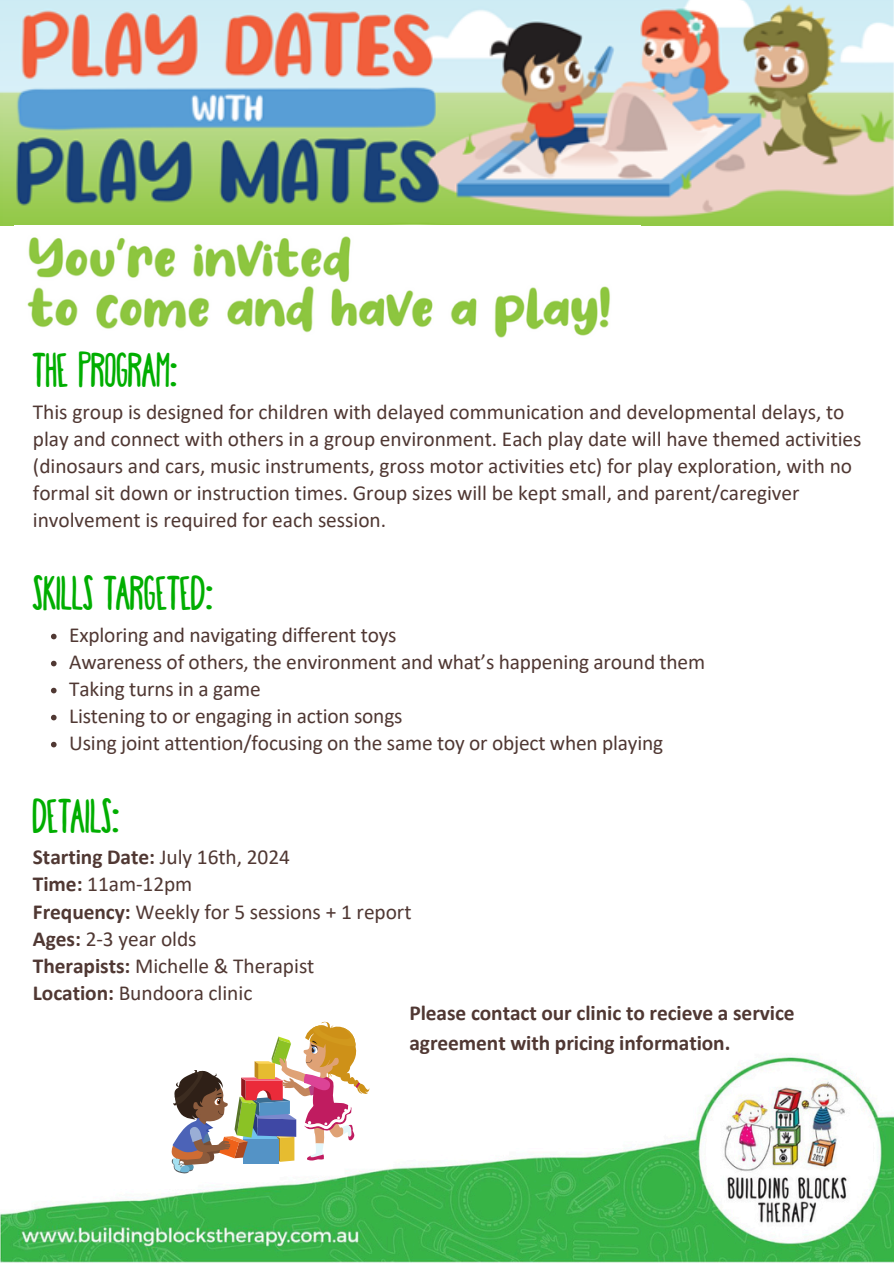
<style>
.page{position:relative;width:894px;height:1264px;background:#fff}
.page>*{position:absolute;margin:0;border:0;box-sizing:border-box;transform-origin:0 0}
.t1{font:condensed 46.35px "Happy Fox";letter-spacing:-.005em;color:#00ae00}
.t2{font:21.45px/27px "Calibri";letter-spacing:-.005em;color:#503833}
.t3{font:700 21.45px/30px "Calibri";letter-spacing:-.005em;color:#503833}
.s1{font-weight:400}
.s2{font-weight:700}
</style>
<div class="page">
<img style="left:0;top:1056px;width:893px;height:206px">
<svg style="left:51px;top:633px;width:6px;height:6px"></svg>
<svg style="left:51px;top:660px;width:6px;height:6px"></svg>
<svg style="left:51px;top:687px;width:6px;height:6px"></svg>
<svg style="left:51px;top:714px;width:6px;height:6px"></svg>
<svg style="left:51px;top:741px;width:6px;height:6px"></svg>
<img style="left:0;top:0;width:893px;height:225px">
<img style="left:27px;top:236px;width:583px;height:102px">
<svg style="left:168px;top:1021px;width:201px;height:152px"></svg>
<p class="t1" style="left:33px;top:341px;width:147px">THE PROGRAM:</p>
<p class="t2" style="left:33px;top:400px;width:829px">This group is designed for children with delayed communication and developmental delays, to play and connect with others in a group environment. Each play date will have themed activities (dinosaurs and cars, music instruments, gross motor activities etc) for play exploration, with no formal sit down or instruction times. Group sizes will be kept small, and parent/caregiver involvement is required for each session.</p>
<p class="t1" style="left:33px;top:563px;width:183px">SKILLS TARGETED:</p>
<h1 class="t2" style="left:69px;top:622px;width:329px">Exploring and navigating different toys</h1>
<p class="t2" style="left:69px;top:649px;width:637px">Awareness of others, the environment and what’s happening around them</p>
<p class="t2" style="left:69px;top:676px;width:193px">Taking turns in a game</p>
<p class="t2" style="left:69px;top:703px;width:334px">Listening to or engaging in action songs</p>
<p class="t2" style="left:69px;top:730px;width:595px">Using joint attention/focusing on the same toy or object when playing</p>
<p class="t1" style="left:33px;top:786px;width:89px">DETAILS:</p>
<p class="t3" style="left:33px;top:844px;width:258px">Starting Date: <span class="s1">July 16th, 2024</span></p>
<p class="t2" style="left:33px;top:872px;width:161px"><span class="s2">Time:</span> 11am-12pm</p>
<p class="t2" style="left:33px;top:899px;width:380px"><span class="s2">Frequency:</span> Weekly for 5 sessions + 1 report</p>
<p class="t2" style="left:33px;top:926px;width:165px"><span class="s2">Ages:</span> 2-3 year olds</p>
<p class="t2" style="left:33px;top:953px;width:283px"><span class="s2">Therapists:</span> Michelle &amp; Therapist</p>
<p class="t2" style="left:33px;top:980px;width:221px"><span class="s2">Location:</span> Bundoora clinic</p>
<p class="t3" style="left:409px;top:999px;width:386px">Please contact our clinic to recieve a service agreement with pricing information.</p>
</div>
